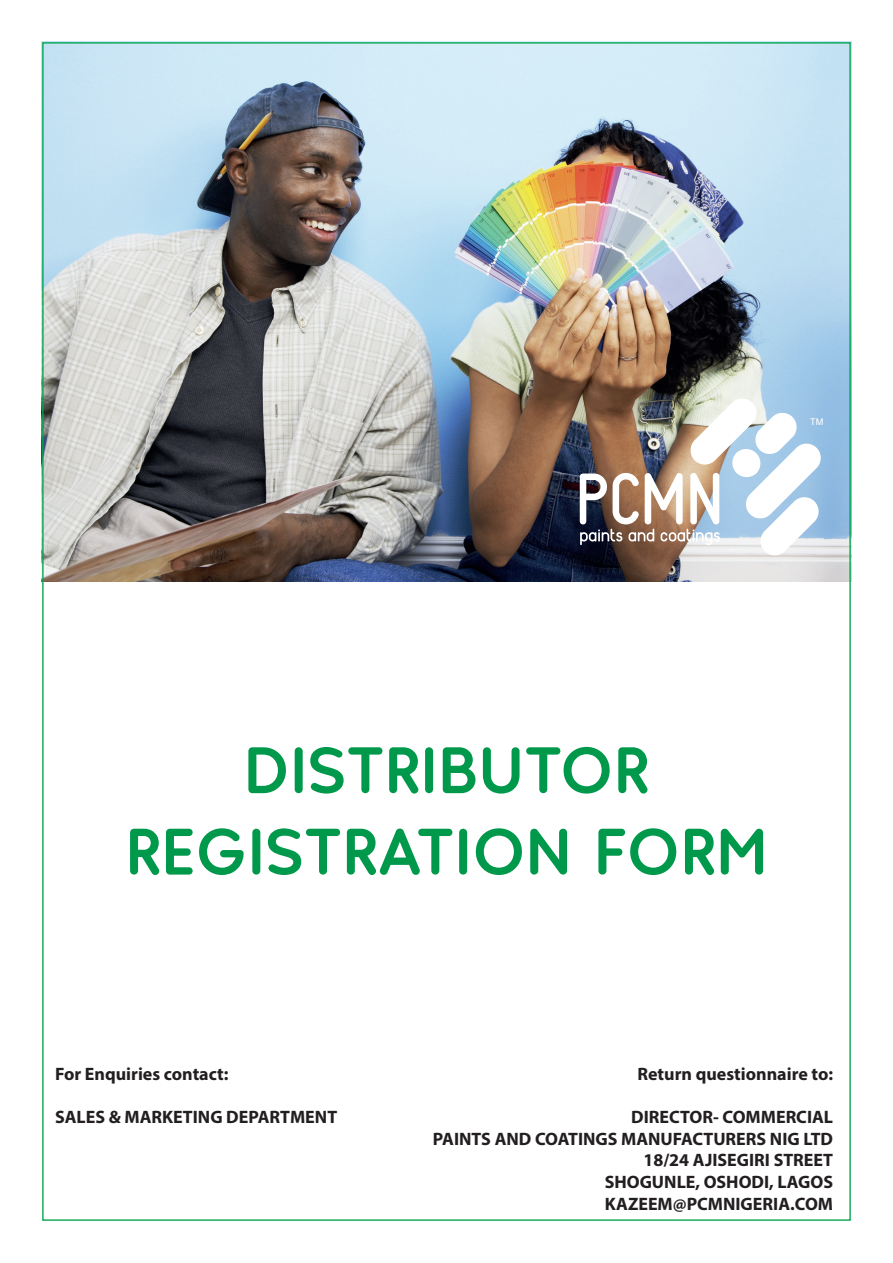
<style>
.page{position:relative;width:893px;height:1263px;background:#fff}
.page>*{position:absolute;margin:0;border:0;box-sizing:border-box;transform-origin:0 0}
.t1{font:700 67.8px/81.4px "Hank Rnd";color:#00994b;text-align:center}
.t2{font:700 18px/21.6px "Myriad Pro";color:#231f20;text-align:right}
.t3{font:9.15px "Helvetica";color:#fff}
</style>
<div class="page">
<img style="left:41px;top:41px;width:811px;height:540px">
<img style="left:580px;top:397px;width:242px;height:160px">
<p class="t3" style="left:810px;top:415px;width:15px">TM</p>
<h1 class="t1" style="left:125px;top:726px;width:644px">DISTRIBUTOR<br>REGISTRATION FORM</h1>
<p class="t2" style="left:55px;top:1062px;width:175px">For Enquiries contact:</p>
<p class="t2" style="left:55px;top:1106px;width:284px">SALES &amp; MARKETING DEPARTMENT</p>
<p class="t2" style="left:637px;top:1062px;width:197px">Return questionnaire to:</p>
<p class="t2" style="left:433px;top:1106px;width:402px">DIRECTOR- COMMERCIAL<br>PAINTS AND COATINGS MANUFACTURERS NIG LTD<br>18/24 AJISEGIRI STREET<br>SHOGUNLE, OSHODI, LAGOS<br>KAZEEM@PCMNIGERIA.COM</p>
</div>
